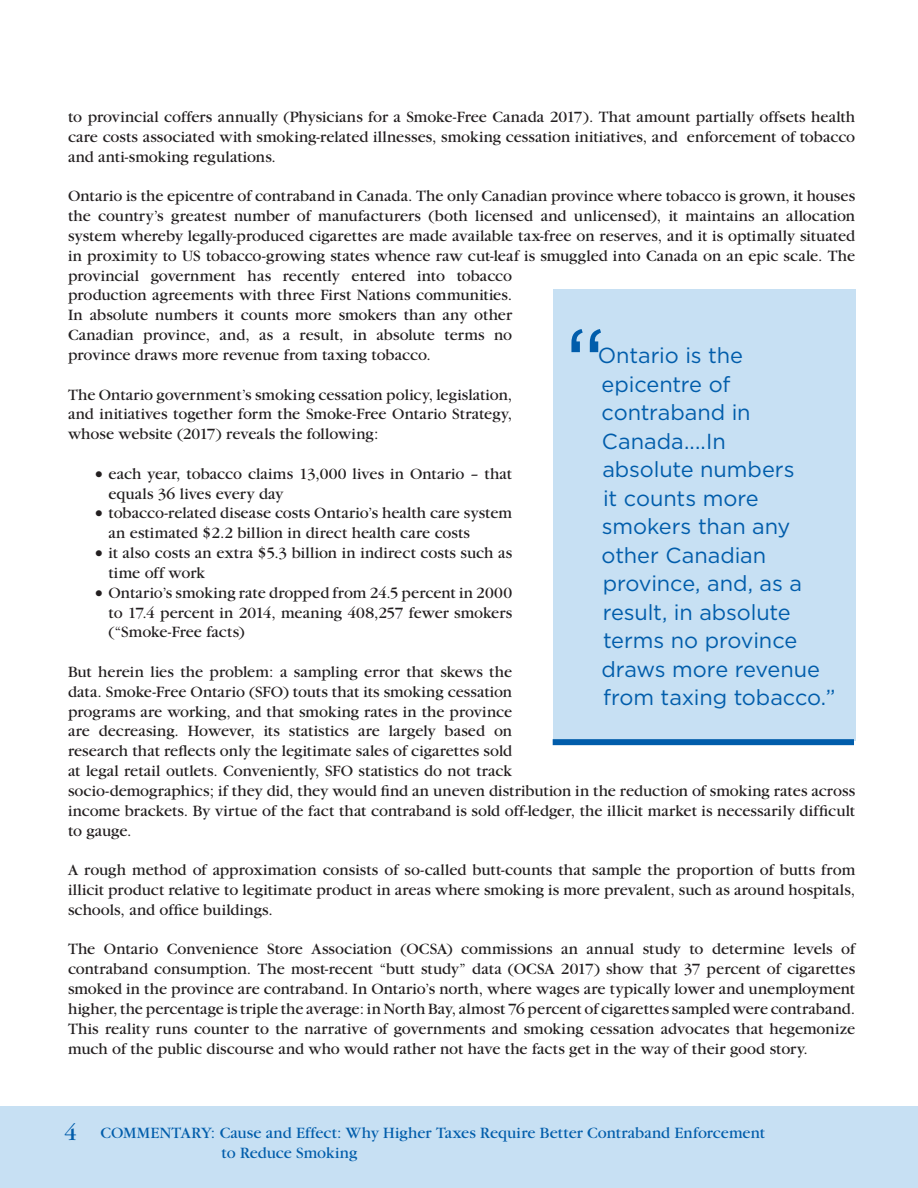
<style>
.page{position:relative;width:918px;height:1188px;background:#fff}
.page>*{position:absolute;margin:0;border:0;box-sizing:border-box;transform-origin:0 0}
.t1{font:102px "Gotham";color:#015dab;scale:.9 1}
.t2{font:24px "Garamond";color:#015dab}
.t3{font:21.75px/28.5px "Gotham";letter-spacing:-.005em;color:#015dab}
.t4{font:16.5px/19.8px "Garamond";color:#231f20;text-align:justify}
.t5{font:16.5px/19.5px "Garamond";color:#015dab}
</style>
<div class="page">
<div style="left:0;top:1106px;width:918px;height:82px;background:#c7e0f3"></div>
<div style="left:553px;top:289px;width:302px;height:452px;background:#c7e0f3"></div>
<div style="left:553px;top:739px;width:301px;height:6px;background:#015dab"></div>
<p class="t4" style="left:68px;top:107px;width:789px">to provincial coffers annually (Physicians for a Smoke-Free Canada 2017). That amount partially offsets health care costs associated with smoking-related illnesses, smoking cessation initiatives, and enforcement of tobacco and anti-smoking regulations.</p>
<p class="t4" style="left:68px;top:187px;width:789px;text-align:left">Ontario is the epicentre of contraband in Canada. The only Canadian province where tobacco is grown, it houses the country’s greatest number of manufacturers (both licensed and unlicensed), it maintains an allocation system whereby legally-produced cigarettes are made available tax-free on reserves, and it is optimally situated in proximity to US tobacco-growing states whence raw cut-leaf is smuggled into Canada on an epic scale. The provincial government has recently entered into tobacco<br>production agreements with three First Nations communities.<br>In absolute numbers it counts more smokers than any other<br>Canadian province, and, as a result, in absolute terms no<br>province draws more revenue from taxing tobacco.</p>
<p class="t4" style="left:68px;top:385px;width:446px">The Ontario government’s smoking cessation policy, legislation, and initiatives together form the Smoke-Free Ontario Strategy, whose website (2017) reveals the following:</p>
<p class="t4" style="left:109px;top:464px;width:405px;text-indent:-13px">• each year, tobacco claims 13,000 lives in Ontario – that equals 36 lives every day</p>
<p class="t4" style="left:109px;top:504px;width:405px;text-indent:-13px">• tobacco-related disease costs Ontario’s health care system an estimated $2.2 billion in direct health care costs</p>
<p class="t4" style="left:109px;top:543px;width:405px;text-indent:-13px">• it also costs an extra $5.3 billion in indirect costs such as time off work</p>
<p class="t4" style="left:109px;top:583px;width:405px;text-indent:-13px">• Ontario’s smoking rate dropped from 24.5 percent in 2000 to 17.4 percent in 2014, meaning 408,257 fewer smokers (“Smoke-Free facts)</p>
<p class="t4" style="left:68px;top:662px;width:789px;text-align:left">But herein lies the problem: a sampling error that skews the<br>data. Smoke-Free Ontario (SFO) touts that its smoking cessation<br>programs are working, and that smoking rates in the province<br>are decreasing. However, its statistics are largely based on<br>research that reflects only the legitimate sales of cigarettes sold<br>at legal retail outlets. Conveniently, SFO statistics do not track<br>socio-demographics; if they did, they would find an uneven distribution in the reduction of smoking rates across income brackets. By virtue of the fact that contraband is sold off-ledger, the illicit market is necessarily difficult to gauge.</p>
<p class="t4" style="left:68px;top:860px;width:789px">A rough method of approximation consists of so-called butt-counts that sample the proportion of butts from illicit product relative to legitimate product in areas where smoking is more prevalent, such as around hospitals, schools, and office buildings.</p>
<p class="t4" style="left:68px;top:940px;width:789px">The Ontario Convenience Store Association (OCSA) commissions an annual study to determine levels of contraband consumption. The most-recent “butt study” data (OCSA 2017) show that 37 percent of cigarettes smoked in the province are contraband. In Ontario’s north, where wages are typically lower and unemployment higher, the percentage is triple the average: in North Bay, almost 76 percent of cigarettes sampled were contraband.<br>This reality runs counter to the narrative of governments and smoking cessation advocates that hegemonize much of the public discourse and who would rather not have the facts get in the way of their good story.</p>
<h1 class="t1" style="left:565px;top:300px;width:47px">“</h1>
<h3 class="t3" style="left:598px;top:341px;width:239px">Ontario is the epicentre of contraband in<br>Canada....In<br>absolute numbers<br>it counts more smokers than any other Canadian province, and, as a result, in absolute terms no province draws more revenue from taxing tobacco.”</h3>
<h2 class="t2" style="left:64px;top:1120px;width:14px">4</h2>
<p class="t5" style="left:222px;top:1124px;width:545px;text-indent:-121px">COMMENTARY: Cause and Effect: Why Higher Taxes Require Better Contraband Enforcement to Reduce Smoking</p>
</div>
